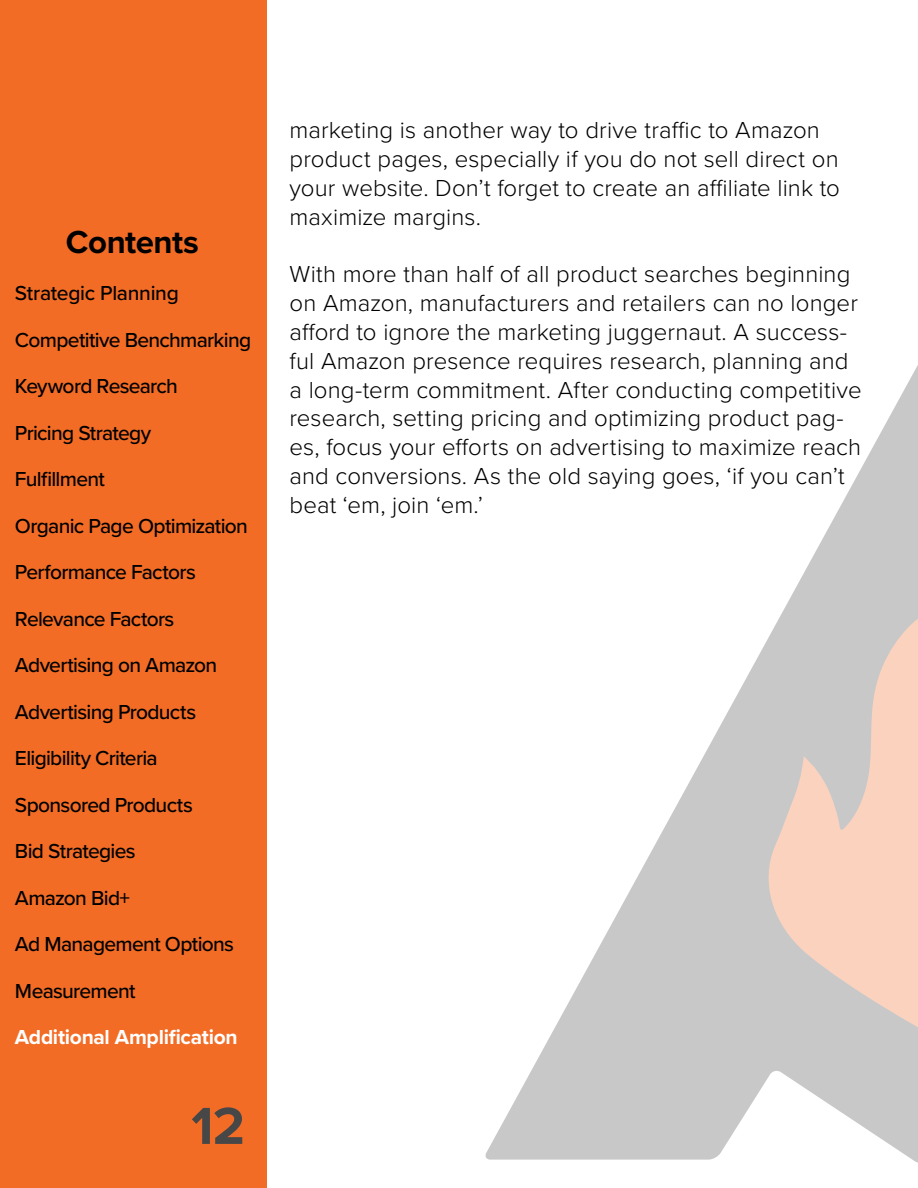
<style>
.page{position:relative;width:918px;height:1188px;background:#fff}
.page>*{position:absolute;margin:0;border:0;box-sizing:border-box;transform-origin:0 0}
.t1{font:700 54px "Proxima Nova";color:#474748}
.t2{font:700 33px "Proxima Nova";letter-spacing:-.015em;color:#000}
.t3{font:300 24px/28.8px "Proxima Nova";letter-spacing:.005em;color:#000}
.t4{font:500 21px "Proxima Nova";letter-spacing:-.035em;color:#000}
.t5{font:700 21px "Proxima Nova";letter-spacing:-.015em;color:#fff}
.t6{font:500 21px "Proxima Nova";letter-spacing:-.015em;color:#000}
</style>
<div class="page">
<div style="left:0;top:0;width:266px;height:1188px;background:#f36c25"></div>
<svg style="left:485px;top:365px;width:433px;height:798px"></svg>
<svg style="left:760px;top:614px;width:158px;height:416px;background:#e1cdc3"></svg>
<h2 class="t2" style="left:66px;top:218px;width:135px">Contents</h2>
<p class="t6" style="left:15px;top:278px;width:165px">Strategic Planning</p>
<p class="t4" style="left:15px;top:324px;width:238px">Competitive Benchmarking</p>
<p class="t4" style="left:15px;top:371px;width:165px">Keyword Research</p>
<p class="t4" style="left:15px;top:417px;width:138px">Pricing Strategy</p>
<p class="t4" style="left:15px;top:464px;width:91px">Fulfillment</p>
<p class="t4" style="left:15px;top:510px;width:235px">Organic Page Optimization</p>
<p class="t4" style="left:15px;top:557px;width:182px">Performance Factors</p>
<p class="t4" style="left:15px;top:603px;width:161px">Relevance Factors</p>
<p class="t4" style="left:15px;top:650px;width:204px">Advertising on Amazon</p>
<p class="t4" style="left:15px;top:696px;width:183px">Advertising Products</p>
<p class="t4" style="left:15px;top:742px;width:144px">Eligibility Criteria</p>
<p class="t4" style="left:15px;top:789px;width:179px">Sponsored Products</p>
<p class="t4" style="left:15px;top:835px;width:122px">Bid Strategies</p>
<p class="t4" style="left:15px;top:882px;width:116px">Amazon Bid+</p>
<p class="t4" style="left:15px;top:928px;width:221px">Ad Management Options</p>
<p class="t4" style="left:15px;top:975px;width:122px">Measurement</p>
<p class="t5" style="left:15px;top:1021px;width:224px">Additional Amplification</p>
<h1 class="t1" style="left:191px;top:1086px;width:55px">12</h1>
<p class="t3" style="left:290px;top:115px;width:552px">marketing is another way to drive traffic to Amazon product pages, especially if you do not sell direct on your website. Don’t forget to create an affiliate link to maximize margins.</p>
<p class="t3" style="left:290px;top:259px;width:574px">With more than half of all product searches beginning on Amazon, manufacturers and retailers can no longer afford to ignore the marketing juggernaut. A success&shy;ful Amazon presence requires research, planning and a long-term commitment. After conducting competitive research, setting pricing and optimizing product pag&shy;es, focus your efforts on advertising to maximize reach and conversions. As the old saying goes, ‘if you can’t beat ‘em, join ‘em.’</p>
</div>
